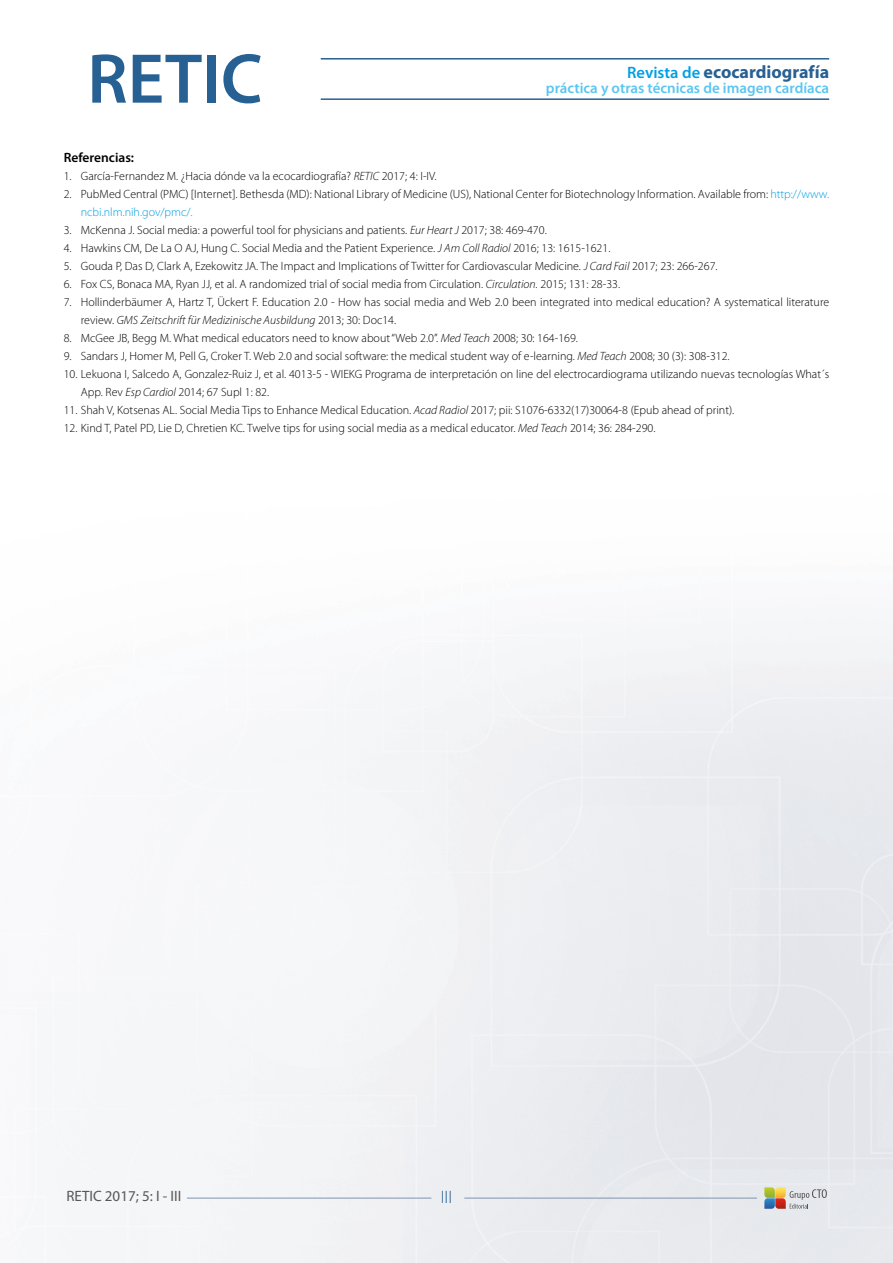
<style>
.page{position:relative;width:893px;height:1263px;background:#fff}
.page>*{position:absolute;margin:0;border:0;box-sizing:border-box;transform-origin:0 0}
.t1{font:700 18px "Myriad Pro";color:#276092}
.t2{font:300 18px "Myriad Pro";color:#276092}
.t3{font:600 15px "Myriad Pro";color:#5bc5f2}
.t4{font:15px "Myriad Pro";color:#575756}
.t5{font:600 13.5px "Myriad Pro";color:#000}
.t6{font:300 12px/18px "Myriad Pro";color:#000}
.s1{font-weight:600;font-size:16.5px;color:#009fe3}
.s2{font-style:italic}
.s3{color:#009fe3}
</style>
<div class="page">
<hr style="left:321px;top:58px;width:508px;height:2px;background:#276092">
<hr style="left:321px;top:98px;width:508px;height:2px;background:#276092">
<svg style="left:92px;top:54px;width:34px;height:49px"></svg>
<svg style="left:133px;top:55px;width:69px;height:48px"></svg>
<div style="left:207px;top:55px;width:9px;height:48px;background:#276092"></div>
<svg style="left:223px;top:54px;width:38px;height:49px"></svg>
<svg style="left:764px;top:1187px;width:63px;height:22px"></svg>
<hr style="left:464px;top:1198px;width:293px;height:1px;background:#8194b0">
<hr style="left:187px;top:1198px;width:244px;height:1px;background:#8194b0">
<h1 class="t1" style="left:627px;top:60px;width:204px"><span class="s1">Revista de</span> ecocardiografía</h1>
<p class="t3" style="left:546px;top:78px;width:285px">práctica y otras técnicas de imagen cardíaca</p>
<p class="t5" style="left:64px;top:149px;width:72px">Referencias:</p>
<p class="t6" style="left:64px;top:167px;width:374px">1. García-Fernandez M. ¿Hacia dónde va la ecocardiografía? <span class="s2">RETIC</span> 2017; 4: I-IV.</p>
<p class="t6" style="left:81px;top:185px;width:750px;text-indent:-17px">2. PubMed Central (PMC) [Internet]. Bethesda (MD): National Library of Medicine (US), National Center for Biotechnology Information. Available from: <span class="s3">http://www. ncbi.nlm.nih.gov/pmc/.</span></p>
<p class="t6" style="left:64px;top:221px;width:484px">3. McKenna J. Social media: a powerful tool for physicians and patients. <span class="s2">Eur Heart J</span> 2017; 38: 469-470.</p>
<p class="t6" style="left:64px;top:239px;width:548px">4. Hawkins CM, De La O AJ, Hung C. Social Media and the Patient Experience. <span class="s2">J Am Coll Radiol</span> 2016; 13: 1615-1621.</p>
<p class="t6" style="left:64px;top:257px;width:655px">5. Gouda P, Das D, Clark A, Ezekowitz JA. The Impact and Implications of Twitter for Cardiovascular Medicine. <span class="s2">J Card Fail</span> 2017; 23: 266-267.</p>
<p class="t6" style="left:64px;top:275px;width:558px">6. Fox CS, Bonaca MA, Ryan JJ, et al. A randomized trial of social media from Circulation. <span class="s2">Circulation.</span> 2015; 131: 28-33.</p>
<p class="t6" style="left:81px;top:293px;width:750px;text-indent:-17px">7. Hollinderbäumer A, Hartz T, Ückert F. Education 2.0 - How has social media and Web 2.0 been integrated into medical education? A systematical literature review. <span class="s2">GMS Zeitschrift für Medizinische Ausbildung</span> 2013; 30: Doc14.</p>
<p class="t6" style="left:64px;top:329px;width:516px">8. McGee JB, Begg M. What medical educators need to know about “Web 2.0”. <span class="s2">Med Teach</span> 2008; 30: 164-169.</p>
<p class="t6" style="left:64px;top:347px;width:667px">9. Sandars J, Homer M, Pell G, Croker T. Web 2.0 and social software: the medical student way of e-learning. <span class="s2">Med Teach</span> 2008; 30 (3): 308-312.</p>
<p class="t6" style="left:81px;top:365px;width:750px;text-indent:-17px">10. Lekuona I, Salcedo A, Gonzalez-Ruiz J, et al. 4013-5 - WIEKG Programa de interpretación on line del electrocardiograma utilizando nuevas tecnologías What´s<br>App. Rev <span class="s2">Esp Cardiol</span> 2014; 67 Supl 1: 82.</p>
<p class="t6" style="left:64px;top:401px;width:672px">11. Shah V, Kotsenas AL. Social Media Tips to Enhance Medical Education. <span class="s2">Acad Radiol</span> 2017; pii: S1076-6332(17)30064-8 (Epub ahead of print).</p>
<p class="t6" style="left:64px;top:419px;width:593px">12. Kind T, Patel PD, Lie D, Chretien KC. Twelve tips for using social media as a medical educator. <span class="s2">Med Teach</span> 2014; 36: 284-290.</p>
<p class="t4" style="left:66px;top:1187px;width:116px">RETIC 2017; 5: I - III</p>
<h1 class="t2" style="left:441px;top:1187px;width:13px">III</h1>
</div>
